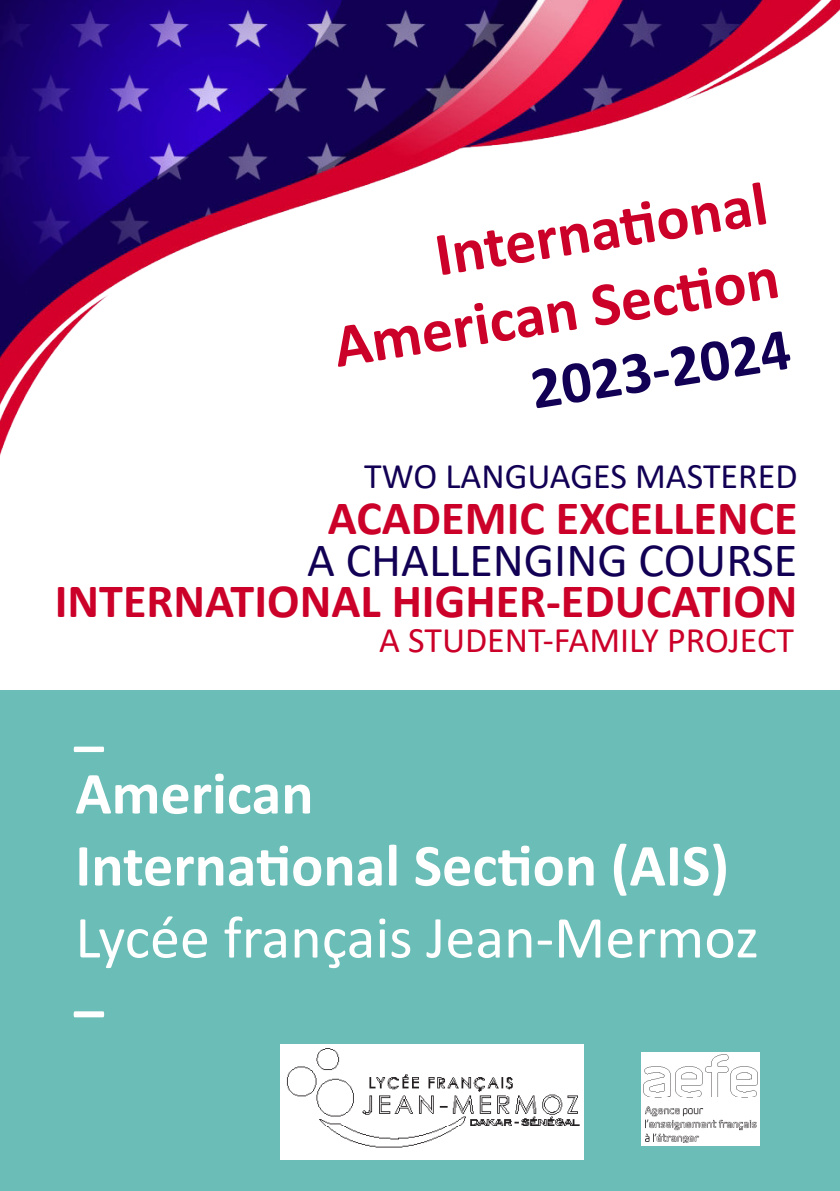
<style>
.page{position:relative;width:840px;height:1191px;background:#fff}
.page>*{position:absolute;margin:0;border:0;box-sizing:border-box;transform-origin:0 0}
.t1{font:700 62px "Calibri";color:#cb0129}
.t2{font:700 60px "Calibri";color:#fff}
.t3{font:60px "Calibri";color:#fff}
.t4{font:700 60px "Calibri";color:#120054}
.t5{font:700 48px "Calibri";color:#cb0129}
.t6{font:48px "Calibri";color:#120054}
.t7{font:36px "Calibri";color:#cb0129}
.t8{font:36px "Calibri";color:#120054}
</style>
<div class="page">
<img style="left:0;top:0;width:839px;height:456px">
<div style="left:0;top:690px;width:839px;height:501px;background:#6bbdb7"></div>
<img style="left:280px;top:1044px;width:303px;height:115px">
<img style="left:641px;top:1052px;width:117px;height:93px">
<p class="t1" style="left:428px;top:212px;width:337px;rotate:-9deg">Internati onal</p>
<p class="t1" style="left:327px;top:303px;width:455px;rotate:-9deg">American Secti on</p>
<p class="t4" style="left:524px;top:347px;width:263px;rotate:-9deg">2023-2024</p>
<p class="t8" style="left:364px;top:451px;width:434px">TWO LANGUAGES MASTERED</p>
<p class="t5" style="left:328px;top:484px;width:471px">ACADEMIC EXCELLENCE</p>
<p class="t6" style="left:307px;top:527px;width:491px">A CHALLENGING COURSE</p>
<p class="t5" style="left:55px;top:567px;width:743px">INTERNATIONAL HIGHER-EDUCATION</p>
<p class="t7" style="left:379px;top:615px;width:416px">A STUDENT-FAMILY PROJECT</p>
<p class="t2" style="left:102px;top:679px;width:32px">̲</p>
<p class="t2" style="left:75px;top:751px;width:240px">American</p>
<p class="t2" style="left:75px;top:823px;width:655px">International Section (AIS)</p>
<p class="t3" style="left:75px;top:896px;width:684px">Lycée français Jean-Mermoz</p>
<p class="t2" style="left:89px;top:967px;width:32px">̶</p>
</div>
